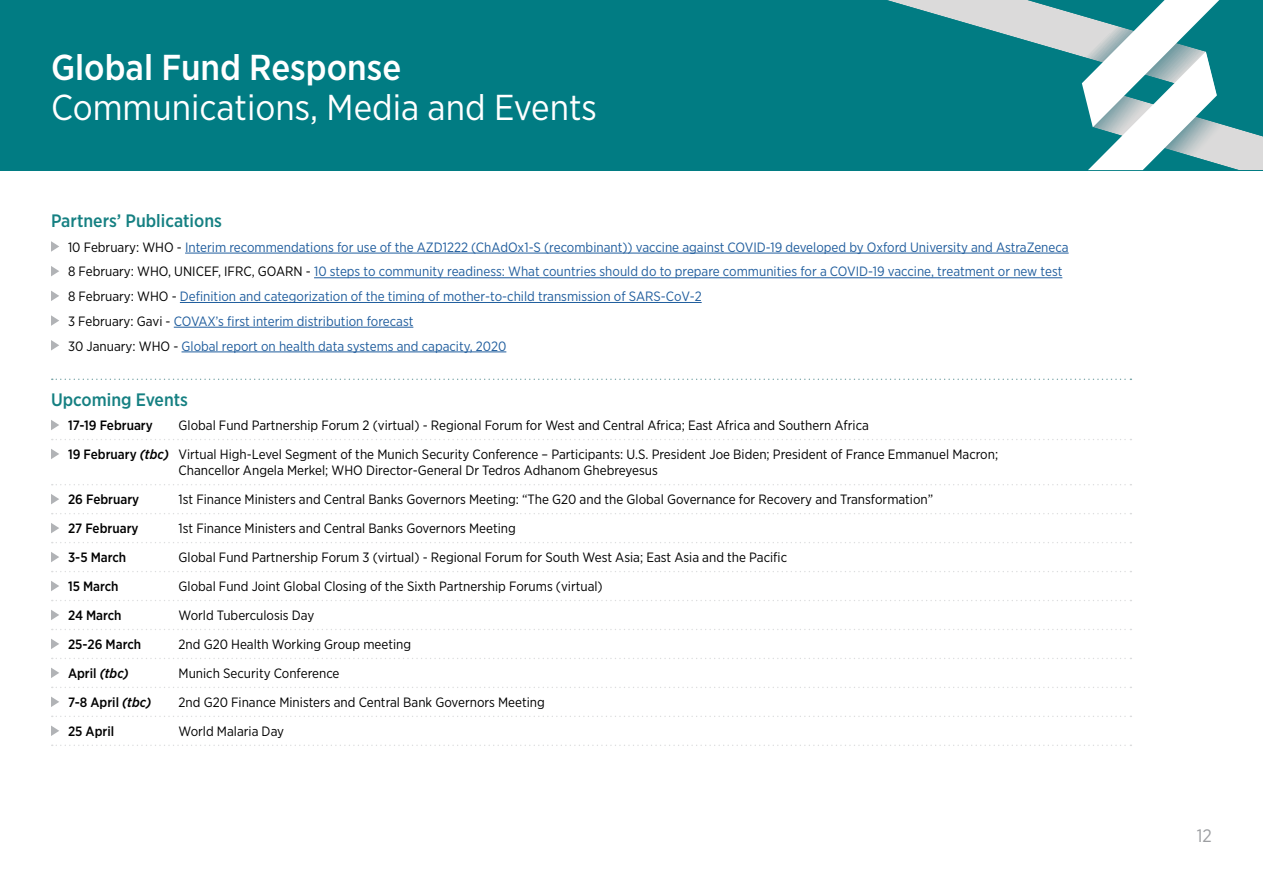
<style>
.page{position:relative;width:1263px;height:893px;background:#fff}
.page>*{position:absolute;margin:0;border:0;box-sizing:border-box;transform-origin:0 0}
.t1{font:36px "Gotham Narrow";color:#fff}
.t2{font:500 36px "Gotham Narrow";color:#fff}
.t3{font:500 18px "Gotham Narrow";color:#158082}
.t4{font:18px "Gotham Narrow";color:#9d9fa2}
.t5{font:13.5px/29px "Gotham Narrow";color:#000}
.t6{font:13.5px/24.8px "Gotham Narrow";color:#215e9e}
.t7{font:500 13.5px "Gotham Narrow";color:#000}
.s1{color:#000}
.s2{font-weight:500}
.s3{font-weight:500;font-style:italic}
.s4{font-style:italic}
</style>
<div class="page">
<div style="left:0;top:0;width:1263px;height:170px;background:#017c83"></div>
<svg style="left:887px;top:0;width:376px;height:170px"></svg>
<hr style="left:185px;top:253px;width:884px;height:1px;background:#215e9e">
<hr style="left:314px;top:277px;width:748px;height:1px;background:#215e9e">
<hr style="left:180px;top:302px;width:522px;height:1px;background:#215e9e">
<hr style="left:174px;top:327px;width:239px;height:1px;background:#215e9e">
<hr style="left:182px;top:352px;width:324px;height:1px;background:#215e9e">
<svg style="left:52px;top:379px;width:1079px;height:1px"></svg>
<svg style="left:52px;top:439px;width:1079px;height:1px"></svg>
<svg style="left:52px;top:484px;width:1079px;height:1px"></svg>
<svg style="left:52px;top:513px;width:1079px;height:1px"></svg>
<svg style="left:52px;top:542px;width:1079px;height:1px"></svg>
<svg style="left:52px;top:571px;width:1079px;height:1px"></svg>
<svg style="left:52px;top:600px;width:1079px;height:1px"></svg>
<svg style="left:52px;top:629px;width:1079px;height:1px"></svg>
<svg style="left:52px;top:658px;width:1079px;height:1px"></svg>
<svg style="left:52px;top:687px;width:1079px;height:1px"></svg>
<svg style="left:52px;top:716px;width:1079px;height:1px"></svg>
<svg style="left:52px;top:745px;width:1079px;height:1px"></svg>
<svg style="left:51px;top:241px;width:8px;height:11px"></svg>
<svg style="left:51px;top:266px;width:8px;height:10px"></svg>
<svg style="left:51px;top:291px;width:8px;height:10px"></svg>
<svg style="left:51px;top:315px;width:8px;height:11px"></svg>
<svg style="left:51px;top:340px;width:8px;height:11px"></svg>
<svg style="left:51px;top:420px;width:8px;height:10px"></svg>
<svg style="left:51px;top:449px;width:8px;height:10px"></svg>
<svg style="left:51px;top:494px;width:8px;height:10px"></svg>
<svg style="left:51px;top:523px;width:8px;height:10px"></svg>
<svg style="left:51px;top:552px;width:8px;height:10px"></svg>
<svg style="left:51px;top:581px;width:8px;height:10px"></svg>
<svg style="left:51px;top:610px;width:8px;height:10px"></svg>
<svg style="left:51px;top:639px;width:8px;height:10px"></svg>
<svg style="left:51px;top:668px;width:8px;height:10px"></svg>
<svg style="left:51px;top:697px;width:8px;height:10px"></svg>
<svg style="left:51px;top:725px;width:8px;height:11px"></svg>
<h1 class="t2" style="left:51px;top:51px;width:352px">Global Fund Response</h1>
<h1 class="t1" style="left:51px;top:92px;width:547px">Communications, Media and Events</h1>
<h2 class="t3" style="left:51px;top:213px;width:172px">Partners’ Publications</h2>
<p class="t6" style="left:68px;top:235px;width:1002px"><span class="s1">10 February: WHO -</span> Interim recommendations for use of the AZD1222 (ChAdOx1-S (recombinant)) vaccine against COVID-19 developed by Oxford University and AstraZeneca <span class="s1">8 February: WHO, UNICEF, IFRC, GOARN -</span> 10 steps to community readiness: What countries should do to prepare communities for a COVID-19 vaccine, treatment or new test <span class="s1">8 February: WHO -</span> Definition and categorization of the timing of mother-to-child transmission of SARS-CoV-2<br><span class="s1">3 February: Gavi -</span> COVAX’s first interim distribution forecast<br><span class="s1">30 January: WHO -</span> Global report on health data systems and capacity, 2020</p>
<h2 class="t3" style="left:51px;top:391px;width:139px">Upcoming Events</h2>
<p class="t7" style="left:68px;top:419px;width:86px">17-19 February</p>
<p class="t5" style="left:68px;top:412px;width:932px;text-indent:110px">Global Fund Partnership Forum 2 (virtual) - Regional Forum for West and Central Africa; East Africa and Southern Africa<br><span class="s2">19 February</span> <span class="s3">(tbc)</span> Virtual High-Level Segment of the Munich Security Conference – Participants: U.S. President Joe Biden; President of France Emmanuel Macron;</p>
<p class="t5" style="left:179px;top:457px;width:481px">Chancellor Angela Merkel; WHO Director-General Dr Tedros Adhanom Ghebreyesus</p>
<p class="t7" style="left:68px;top:494px;width:73px">26 February</p>
<p class="t5" style="left:179px;top:486px;width:756px">1st Finance Ministers and Central Banks Governors Meeting: “The G20 and the Global Governance for Recovery and Transformation”</p>
<p class="t7" style="left:68px;top:523px;width:72px">27 February</p>
<p class="t5" style="left:179px;top:515px;width:339px">1st Finance Ministers and Central Banks Governors Meeting</p>
<p class="t7" style="left:68px;top:551px;width:60px">3-5 March</p>
<p class="t5" style="left:179px;top:544px;width:610px">Global Fund Partnership Forum 3 (virtual) - Regional Forum for South West Asia; East Asia and the Pacific</p>
<p class="t7" style="left:68px;top:580px;width:52px">15 March</p>
<p class="t5" style="left:179px;top:573px;width:426px">Global Fund Joint Global Closing of the Sixth Partnership Forums (virtual)</p>
<p class="t7" style="left:68px;top:609px;width:55px">24 March</p>
<p class="t5" style="left:179px;top:602px;width:137px">World Tuberculosis Day</p>
<p class="t7" style="left:68px;top:638px;width:75px">25-26 March</p>
<p class="t5" style="left:179px;top:631px;width:234px">2nd G20 Health Working Group meeting</p>
<p class="t7" style="left:68px;top:667px;width:62px">April <span class="s4">(tbc)</span></p>
<p class="t5" style="left:179px;top:660px;width:162px">Munich Security Conference</p>
<p class="t7" style="left:68px;top:696px;width:85px">7-8 April <span class="s4">(tbc)</span></p>
<p class="t5" style="left:179px;top:689px;width:368px">2nd G20 Finance Ministers and Central Bank Governors Meeting</p>
<p class="t7" style="left:68px;top:725px;width:48px">25 April</p>
<p class="t5" style="left:179px;top:717px;width:107px">World Malaria Day</p>
<h2 class="t4" style="left:1197px;top:827px;width:17px">12</h2>
</div>
